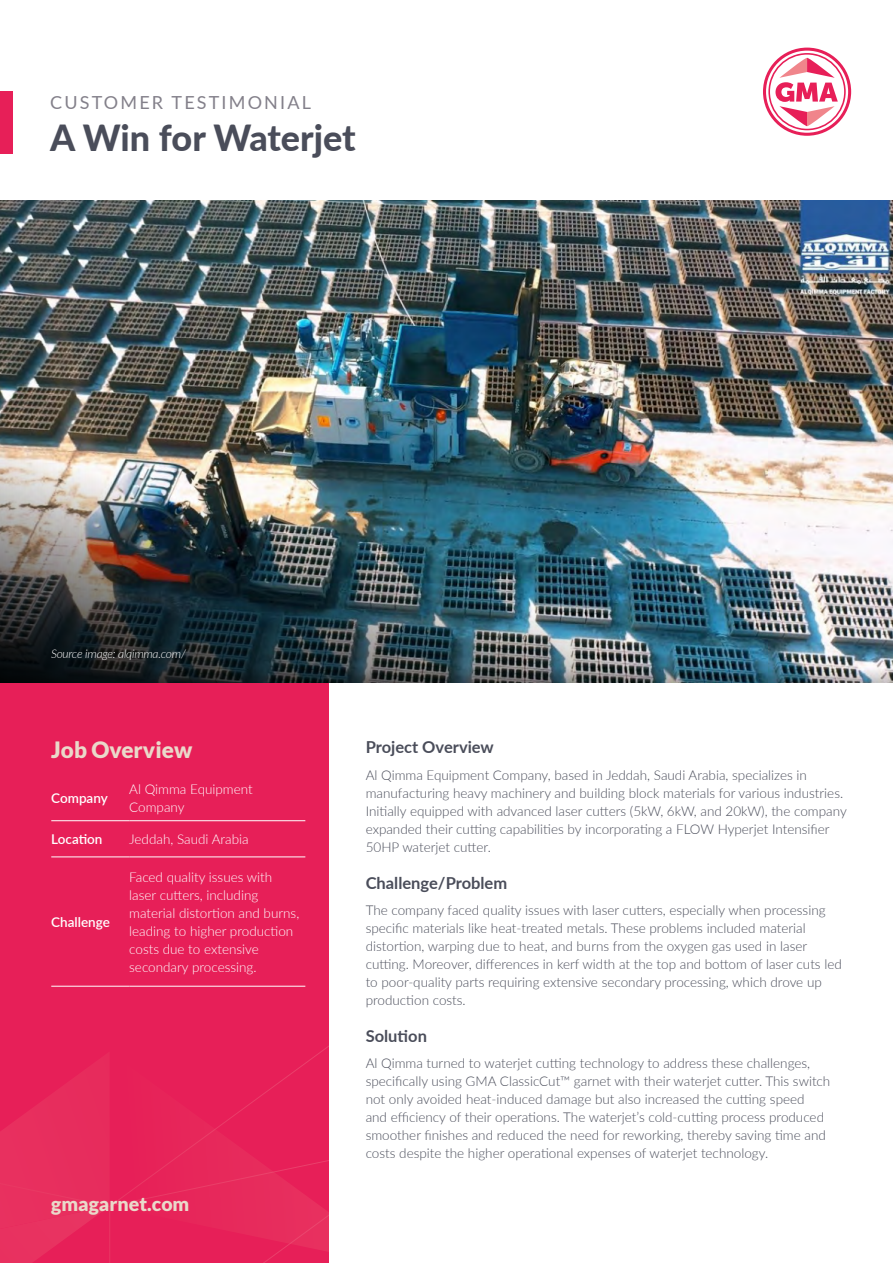
<style>
.page{position:relative;width:893px;height:1263px;background:#fff}
.page>*{position:absolute;margin:0;border:0;box-sizing:border-box;transform-origin:0 0}
.t1{font:800 36px "Lato";letter-spacing:-.005em;color:#4a4d5a}
.t2{font:900 22.5px "Lato";color:#ead9ca}
.t3{font:900 19.5px "Lato";color:#ead9ca}
.t4{font:18px "Lato";letter-spacing:.12em;color:#83808a}
.t5{font:700 16.5px "Lato";color:#4a4d5a}
.t6{font:300 13.5px/18px "Lato";color:#4a4d5a}
.t7{font:300 13.5px/18px "Lato";color:#fff}
.t8{font:600 13.5px "Lato";color:#fff}
.t9{font:italic 300 12px "Lato";letter-spacing:-.02em;color:#fff}
</style>
<div class="page">
<div style="left:0;top:287px;width:329px;height:976px;background:#e71f58"></div>
<svg style="left:0;top:1051px;width:329px;height:212px"></svg>
<div style="left:0;top:91px;width:13px;height:63px;background:#e71f58"></div>
<hr style="left:51px;top:820px;width:78px;height:1px;background:#fff">
<hr style="left:129px;top:820px;width:176px;height:1px;background:#fff">
<hr style="left:51px;top:856px;width:78px;height:1px;background:#fff">
<hr style="left:129px;top:856px;width:176px;height:1px;background:#fff">
<hr style="left:51px;top:986px;width:78px;height:1px;background:#fff">
<hr style="left:129px;top:986px;width:176px;height:1px;background:#fff">
<svg style="left:763px;top:48px;width:88px;height:88px"></svg>
<img style="left:0;top:200px;width:893px;height:25px">
<img style="left:0;top:225px;width:893px;height:457px">
<h3 class="t4" style="left:50px;top:90px;width:262px">CUSTOMER TESTIMONIAL</h3>
<h1 class="t1" style="left:50px;top:111px;width:307px">A Win for Waterjet</h1>
<p class="t9" style="left:51px;top:645px;width:136px">Source image: alqimma.com/</p>
<h2 class="t2" style="left:51px;top:737px;width:143px">Job Overview</h2>
<p class="t8" style="left:51px;top:788px;width:58px">Company</p>
<p class="t7" style="left:129px;top:779px;width:125px">Al Qimma Equipment<br>Company</p>
<p class="t8" style="left:51px;top:829px;width:53px">Location</p>
<p class="t7" style="left:129px;top:830px;width:121px">Jeddah, Saudi Arabia</p>
<p class="t8" style="left:51px;top:912px;width:60px">Challenge</p>
<p class="t7" style="left:129px;top:868px;width:172px">Faced quality issues with laser cutters, including material distortion and burns, leading to higher production costs due to extensive secondary processing.</p>
<h3 class="t3" style="left:51px;top:1192px;width:140px">gmagarnet.com</h3>
<p class="t5" style="left:366px;top:735px;width:130px">Project Overview</p>
<p class="t6" style="left:366px;top:765px;width:483px">Al Qimma Equipment Company, based in Jeddah, Saudi Arabia, specializes in manufacturing heavy machinery and building block materials for various industries.<br>Initially equipped with advanced laser cutters (5kW, 6kW, and 20kW), the company expanded their cutting capabilities by incorporating a FLOW Hyperjet Intensifier 50HP waterjet cutter.</p>
<p class="t5" style="left:366px;top:870px;width:143px">Challenge/Problem</p>
<p class="t6" style="left:366px;top:901px;width:478px">The company faced quality issues with laser cutters, especially when processing specific materials like heat-treated metals. These problems included material distortion, warping due to heat, and burns from the oxygen gas used in laser cutting. Moreover, differences in kerf width at the top and bottom of laser cuts led to poor-quality parts requiring extensive secondary processing, which drove up production costs.</p>
<p class="t5" style="left:366px;top:1024px;width:63px">Solution</p>
<p class="t6" style="left:366px;top:1054px;width:466px">Al Qimma turned to waterjet cutting technology to address these challenges, specifically using GMA ClassicCut™ garnet with their waterjet cutter. This switch not only avoided heat-induced damage but also increased the cutting speed<br>and efficiency of their operations. The waterjet’s cold-cutting process produced smoother finishes and reduced the need for reworking, thereby saving time and costs despite the higher operational expenses of waterjet technology.</p>
</div>
